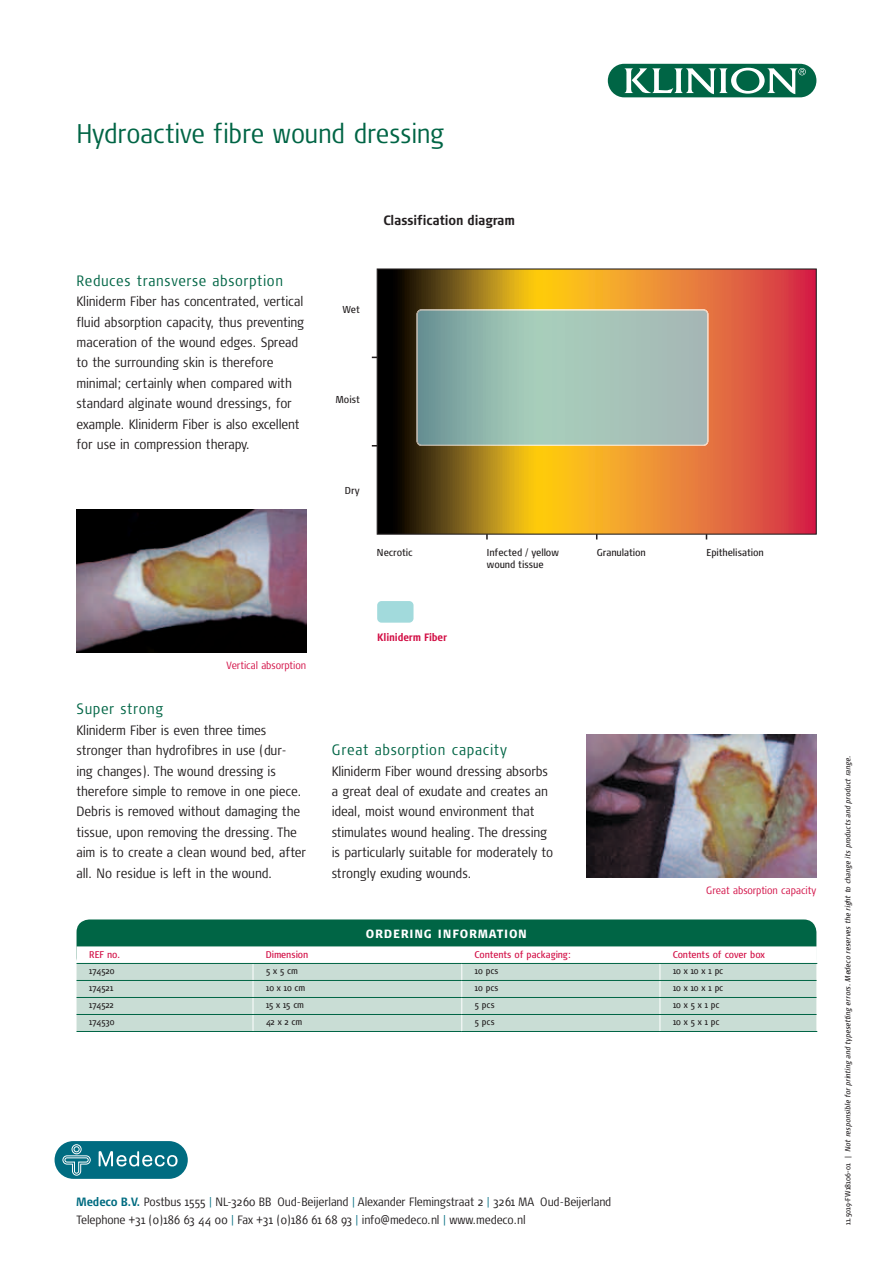
<style>
.page{position:relative;width:893px;height:1263px;background:#fff}
.page>*{position:absolute;margin:0;border:0;box-sizing:border-box;transform-origin:0 0}
.t1{font:300 condensed 27px "Signa Pro";letter-spacing:-.01em;color:#006545}
.t2{font:300 condensed 15px "Signa Pro";letter-spacing:.04em;color:#006545}
.t3{font:700 condensed 15px "Signa Pro";letter-spacing:.045em;color:#fff}
.t4{font:300 condensed 13.5px/20.4px "Signa Pro";letter-spacing:-.01em;color:#231f20}
.t5{font:700 condensed 13.5px "Signa Pro";color:#231f20}
.t6{font:300 condensed 12px/18px "Signa Pro";letter-spacing:-.01em;color:#231f20}
.t7{font:700 condensed 10.65px "Signa Pro";letter-spacing:-.015em;color:#d20d44}
.t8{font:300 condensed 10.5px "Signa Pro";letter-spacing:-.01em;color:#d20d44}
.t9{font:condensed 10.05px/12px "Signa Pro";letter-spacing:-.01em;color:#231f20}
.t10{font:condensed 9.75px "Signa Pro";letter-spacing:-.01em;color:#d20d44}
.t11{font:condensed 9px "Signa Pro";letter-spacing:-.015em;color:#231f20}
.t12{font:italic condensed 7.5px "Signa Pro";letter-spacing:-.015em;color:#231f20}
.s1{font-weight:700;color:#006c81}
.s2{color:#006c81}
.s3{font-style:normal}
</style>
<div class="page">
<div style="left:608px;top:64px;width:208px;height:33px;background:#006545;border-radius:17px"></div>
<svg style="left:624px;top:68px;width:182px;height:26px"></svg>
<div style="left:77px;top:919px;width:739px;height:51px;background:#006545;border-radius:13px"></div>
<svg style="left:77px;top:946px;width:740px;height:85px;background:#d2e3dc"></svg>
<hr style="left:77px;top:963px;width:176px;height:1px;background:#006545">
<hr style="left:253px;top:963px;width:209px;height:1px;background:#006545">
<hr style="left:462px;top:963px;width:198px;height:1px;background:#006545">
<hr style="left:660px;top:963px;width:157px;height:1px;background:#006545">
<hr style="left:77px;top:980px;width:176px;height:1px;background:#006545">
<hr style="left:253px;top:980px;width:209px;height:1px;background:#006545">
<hr style="left:462px;top:980px;width:198px;height:1px;background:#006545">
<hr style="left:660px;top:980px;width:156px;height:1px;background:#006545">
<hr style="left:77px;top:997px;width:176px;height:1px;background:#006545">
<hr style="left:253px;top:997px;width:209px;height:1px;background:#006545">
<hr style="left:462px;top:997px;width:198px;height:1px;background:#006545">
<hr style="left:660px;top:997px;width:156px;height:1px;background:#006545">
<hr style="left:77px;top:1014px;width:176px;height:1px;background:#006545">
<hr style="left:253px;top:1014px;width:209px;height:1px;background:#006545">
<hr style="left:462px;top:1014px;width:198px;height:1px;background:#006545">
<hr style="left:660px;top:1014px;width:156px;height:1px;background:#006545">
<hr style="left:77px;top:1031px;width:176px;height:1px;background:#006545">
<hr style="left:253px;top:1031px;width:209px;height:1px;background:#006545">
<hr style="left:462px;top:1031px;width:198px;height:1px;background:#006545">
<hr style="left:660px;top:1031px;width:157px;height:1px;background:#006545">
<img style="left:587px;top:735px;width:229px;height:143px">
<svg style="left:379px;top:270px;width:436px;height:263px;background:#ba662a"></svg>
<div style="left:377px;top:268px;width:440px;height:267px;border:1px solid #231f20"></div>
<svg style="left:416px;top:309px;width:292px;height:137px;background:#9cbbb1"></svg>
<div style="left:377px;top:601px;width:36px;height:22px;background:#a2dadc;border-radius:4px"></div>
<img style="left:77px;top:510px;width:229px;height:143px">
<svg style="left:54px;top:1141px;width:134px;height:38px;background:#308798"></svg>
<h1 class="t1" style="left:77px;top:115px;width:369px">Hydroactive fibre wound dressing</h1>
<p class="t2" style="left:77px;top:270px;width:208px">Reduces transverse absorption</p>
<p class="t4" style="left:77px;top:291px;width:229px">Kliniderm Fiber has concentrated, vertical fluid absorption capacity, thus preventing maceration of the wound edges. Spread to the surrounding skin is therefore minimal; certainly when compared with standard alginate wound dressings, for example. Kliniderm Fiber is also excellent for use in compression therapy.</p>
<p class="t8" style="left:227px;top:658px;width:81px">Vertical absorption</p>
<p class="t2" style="left:77px;top:699px;width:88px">Super strong</p>
<p class="t4" style="left:77px;top:719px;width:231px">Kliniderm Fiber is even three times stronger than hydrofibres in use (dur&shy;ing changes). The wound dressing is therefore simple to remove in one piece.<br>Debris is removed without damaging the tissue, upon removing the dressing. The aim is to create a clean wound bed, after all. No residue is left in the wound.</p>
<p class="t5" style="left:383px;top:211px;width:133px">Classification diagram</p>
<p class="t9" style="left:343px;top:303px;width:19px">Wet</p>
<p class="t9" style="left:336px;top:393px;width:25px">Moist</p>
<p class="t9" style="left:345px;top:484px;width:16px">Dry</p>
<p class="t9" style="left:377px;top:546px;width:37px">Necrotic</p>
<p class="t7" style="left:377px;top:630px;width:71px">Kliniderm Fiber</p>
<p class="t9" style="left:487px;top:546px;width:73px">Infected / yellow wound tissue</p>
<p class="t9" style="left:597px;top:546px;width:51px">Granulation</p>
<p class="t9" style="left:706px;top:546px;width:59px">Epithelisation</p>
<p class="t2" style="left:332px;top:740px;width:177px">Great absorption capacity</p>
<p class="t4" style="left:332px;top:760px;width:223px">Kliniderm Fiber wound dressing absorbs a great deal of exudate and creates an ideal, moist wound environment that stimulates wound healing. The dressing is particularly suitable for moderately to strongly exuding wounds.</p>
<p class="t3" style="left:366px;top:922px;width:163px">ordering information</p>
<p class="t8" style="left:706px;top:883px;width:112px">Great absorption capacity</p>
<p class="t10" style="left:89px;top:948px;width:33px">REF no.</p>
<p class="t10" style="left:266px;top:948px;width:44px">Dimension</p>
<p class="t10" style="left:475px;top:948px;width:98px">Contents of packaging:</p>
<p class="t10" style="left:673px;top:948px;width:94px">Contents of cover box</p>
<p class="t11" style="left:89px;top:965px;width:27px">174520</p>
<p class="t11" style="left:266px;top:965px;width:33px">5 x 5 cm</p>
<p class="t11" style="left:475px;top:965px;width:25px">10 pcs</p>
<p class="t11" style="left:673px;top:965px;width:52px">10 x 10 x 1 pc</p>
<p class="t11" style="left:89px;top:982px;width:26px">174521</p>
<p class="t11" style="left:266px;top:982px;width:41px">10 x 10 cm</p>
<p class="t11" style="left:475px;top:982px;width:25px">10 pcs</p>
<p class="t11" style="left:673px;top:982px;width:52px">10 x 10 x 1 pc</p>
<p class="t11" style="left:89px;top:999px;width:26px">174522</p>
<p class="t11" style="left:266px;top:999px;width:39px">15 x 15 cm</p>
<p class="t11" style="left:475px;top:999px;width:21px">5 pcs</p>
<p class="t11" style="left:673px;top:999px;width:48px">10 x 5 x 1 pc</p>
<p class="t11" style="left:89px;top:1016px;width:27px">174530</p>
<p class="t11" style="left:266px;top:1016px;width:38px">42 x 2 cm</p>
<p class="t11" style="left:475px;top:1016px;width:21px">5 pcs</p>
<p class="t11" style="left:673px;top:1016px;width:48px">10 x 5 x 1 pc</p>
<p class="t6" style="left:77px;top:1192px;width:536px"><span class="s1">Medeco B.V.</span> Postbus 1555 <span class="s2">|</span> NL-3260 BB Oud-Beijerland <span class="s2">|</span> Alexander Flemingstraat 2 <span class="s2">|</span> 3261 MA Oud-Beijerland<br>Telephone +31 (0)186 63 44 00 <span class="s2">|</span> Fax +31 (0)186 61 68 93 <span class="s2">|</span> info@medeco.nl <span class="s2">|</span> www.medeco.nl</p>
<p class="t12" style="left:843px;top:1225px;width:470px;rotate:-90deg"><span class="s3">11.5019-FW18106-01 |</span> Not responsible for printing and typesetting errors. Medeco reserves the right to change its products and product range.</p>
</div>
